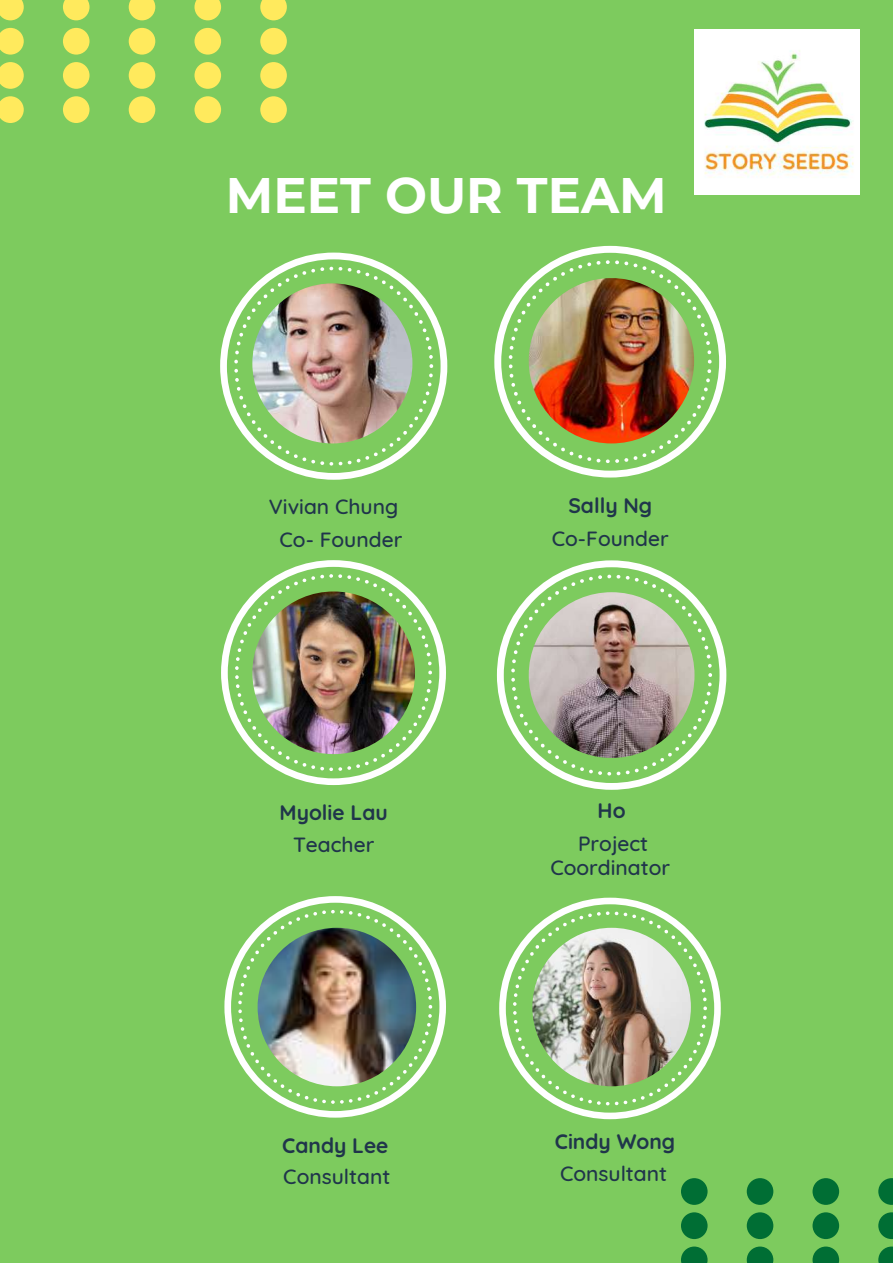
<style>
.page{position:relative;width:893px;height:1264px;background:#fff}
.page>*{position:absolute;margin:0;border:0;box-sizing:border-box;transform-origin:0 0}
.t1{font:700 49.8px "Montserrat";color:#fff}
.t2{font:500 21px/23.5px "Quicksand";color:#20354b;text-align:center}
.t3{font:700 21px "Quicksand";color:#20354b}
</style>
<div class="page">
<div style="left:0;top:0;width:892px;height:1262px;background:#7dcb5e"></div>
<div style="left:681px;top:1178px;width:26px;height:26px;background:#006e34;border-radius:50%"></div>
<div style="left:746px;top:1178px;width:27px;height:26px;background:#006e34;border-radius:50%"></div>
<div style="left:812px;top:1178px;width:27px;height:26px;background:#006e34;border-radius:50%"></div>
<svg style="left:878px;top:1178px;width:14px;height:26px"></svg>
<div style="left:681px;top:1212px;width:26px;height:26px;background:#006e34;border-radius:50%"></div>
<div style="left:746px;top:1212px;width:27px;height:26px;background:#006e34;border-radius:50%"></div>
<div style="left:812px;top:1212px;width:27px;height:26px;background:#006e34;border-radius:50%"></div>
<svg style="left:878px;top:1212px;width:14px;height:26px"></svg>
<svg style="left:681px;top:1246px;width:26px;height:16px"></svg>
<svg style="left:746px;top:1246px;width:27px;height:16px"></svg>
<svg style="left:812px;top:1246px;width:27px;height:16px"></svg>
<svg style="left:878px;top:1246px;width:14px;height:16px"></svg>
<svg style="left:0;top:0;width:24px;height:20px"></svg>
<svg style="left:63px;top:0;width:26px;height:20px"></svg>
<svg style="left:129px;top:0;width:26px;height:20px"></svg>
<svg style="left:194px;top:0;width:27px;height:20px"></svg>
<svg style="left:260px;top:0;width:27px;height:20px"></svg>
<svg style="left:0;top:28px;width:24px;height:27px"></svg>
<div style="left:63px;top:28px;width:26px;height:27px;background:#ffea5d;border-radius:50%"></div>
<div style="left:129px;top:28px;width:26px;height:27px;background:#ffea5d;border-radius:50%"></div>
<div style="left:194px;top:28px;width:27px;height:27px;background:#ffea5d;border-radius:50%"></div>
<div style="left:260px;top:28px;width:27px;height:27px;background:#ffea5d;border-radius:50%"></div>
<svg style="left:0;top:62px;width:24px;height:27px"></svg>
<div style="left:63px;top:62px;width:26px;height:27px;background:#ffea5d;border-radius:50%"></div>
<div style="left:129px;top:62px;width:26px;height:27px;background:#ffea5d;border-radius:50%"></div>
<div style="left:194px;top:62px;width:27px;height:27px;background:#ffea5d;border-radius:50%"></div>
<div style="left:260px;top:62px;width:27px;height:27px;background:#ffea5d;border-radius:50%"></div>
<svg style="left:0;top:96px;width:24px;height:27px"></svg>
<div style="left:63px;top:96px;width:26px;height:27px;background:#ffea5d;border-radius:50%"></div>
<div style="left:129px;top:96px;width:26px;height:27px;background:#ffea5d;border-radius:50%"></div>
<div style="left:194px;top:96px;width:27px;height:27px;background:#ffea5d;border-radius:50%"></div>
<div style="left:260px;top:96px;width:27px;height:27px;background:#ffea5d;border-radius:50%"></div>
<svg style="left:220px;top:252px;width:227px;height:228px"></svg>
<svg style="left:234px;top:267px;width:199px;height:198px"></svg>
<svg style="left:499px;top:897px;width:221px;height:222px"></svg>
<svg style="left:513px;top:911px;width:194px;height:194px"></svg>
<svg style="left:494px;top:246px;width:232px;height:231px"></svg>
<svg style="left:508px;top:260px;width:203px;height:203px"></svg>
<img style="left:528px;top:278px;width:166px;height:165px;border-radius:50%">
<img style="left:252px;top:283px;width:160px;height:160px;border-radius:50%">
<svg style="left:497px;top:560px;width:229px;height:229px"></svg>
<svg style="left:511px;top:574px;width:201px;height:201px"></svg>
<img style="left:528px;top:592px;width:166px;height:166px;border-radius:50%">
<img style="left:694px;top:29px;width:165px;height:166px">
<svg style="left:221px;top:560px;width:225px;height:225px"></svg>
<svg style="left:235px;top:574px;width:197px;height:197px"></svg>
<img style="left:252px;top:591px;width:163px;height:163px;border-radius:50%">
<svg style="left:224px;top:896px;width:222px;height:221px"></svg>
<svg style="left:238px;top:909px;width:194px;height:194px"></svg>
<img style="left:257px;top:927px;width:159px;height:159px;border-radius:50%">
<img style="left:532px;top:927px;width:158px;height:159px;border-radius:50%">
<h1 class="t1" style="left:226px;top:165px;width:442px">MEET OUR TEAM</h1>
<p class="t2" style="left:269px;top:494px;width:131px">Vivian Chung</p>
<p class="t3" style="left:568px;top:492px;width:85px">Sally Ng</p>
<p class="t2" style="left:279px;top:527px;width:124px">Co- Founder</p>
<p class="t2" style="left:552px;top:526px;width:118px">Co-Founder</p>
<p class="t3" style="left:279px;top:799px;width:110px">Myolie Lau</p>
<p class="t2" style="left:293px;top:832px;width:83px">Teacher</p>
<p class="t3" style="left:282px;top:1131px;width:108px">Candy Lee</p>
<p class="t2" style="left:283px;top:1164px;width:109px">Consultant</p>
<p class="t3" style="left:597px;top:797px;width:29px">Ho</p>
<p class="t2" style="left:550px;top:831px;width:121px">Project<br>Coordinator</p>
<p class="t3" style="left:555px;top:1128px;width:122px">Cindy Wong</p>
<p class="t2" style="left:560px;top:1161px;width:109px">Consultant</p>
</div>
